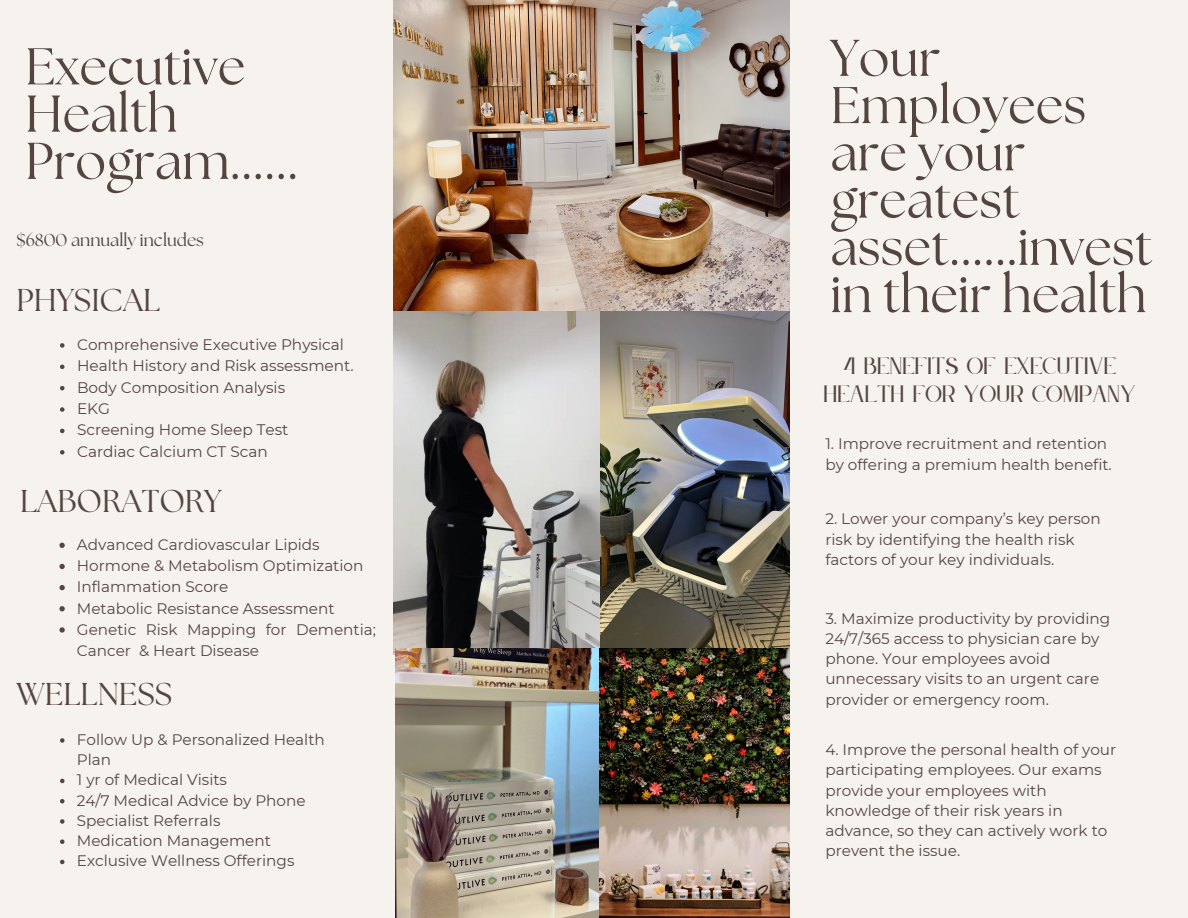
<style>
.page{position:relative;width:1188px;height:918px;background:#f6f3ee}
.page>*{position:absolute;margin:0;border:0;box-sizing:border-box;transform-origin:0 0}
.t1{font:51.6px/47.2px "The Seasons";color:#544541}
.t2{font:51.45px/47.2px "The Seasons";color:#544541}
.t3{font:31.5px "The Seasons";color:#544541}
.t4{font:20.7px/28.2px "Le Jour Serif";color:#544541;text-align:center}
.t5{font:17.25px "The Seasons";color:#544541}
.t6{font:15.3px/20.2px "Montserrat";color:#544541}
</style>
<div class="page">
<img style="left:394px;top:0;width:396px;height:312px">
<img style="left:599px;top:312px;width:191px;height:336px">
<img style="left:394px;top:312px;width:205px;height:343px">
<svg style="left:60px;top:343px;width:5px;height:5px"></svg>
<svg style="left:60px;top:365px;width:5px;height:4px"></svg>
<svg style="left:60px;top:386px;width:5px;height:4px"></svg>
<svg style="left:60px;top:407px;width:5px;height:5px"></svg>
<svg style="left:60px;top:429px;width:5px;height:4px"></svg>
<svg style="left:60px;top:450px;width:5px;height:5px"></svg>
<svg style="left:59px;top:543px;width:6px;height:5px"></svg>
<svg style="left:59px;top:564px;width:6px;height:5px"></svg>
<svg style="left:59px;top:585px;width:6px;height:5px"></svg>
<svg style="left:59px;top:606px;width:6px;height:5px"></svg>
<svg style="left:59px;top:627px;width:6px;height:6px"></svg>
<svg style="left:60px;top:738px;width:5px;height:5px"></svg>
<svg style="left:60px;top:779px;width:5px;height:4px"></svg>
<svg style="left:60px;top:799px;width:5px;height:4px"></svg>
<svg style="left:60px;top:819px;width:5px;height:5px"></svg>
<svg style="left:60px;top:839px;width:5px;height:5px"></svg>
<svg style="left:60px;top:860px;width:5px;height:4px"></svg>
<img style="left:396px;top:648px;width:394px;height:270px">
<h4 class="t1" style="left:25px;top:46px;width:275px">Executive<br>Health<br>Program......</h4>
<h3 class="t5" style="left:16px;top:232px;width:189px">$6800 annually includes</h3>
<p class="t3" style="left:16px;top:285px;width:145px">PHYSICAL</p>
<h2 class="t6" style="left:77px;top:334px;width:268px">Comprehensive Executive Physical</h2>
<p class="t6" style="left:77px;top:356px;width:278px">Health History and Risk assessment.</p>
<p class="t6" style="left:77px;top:377px;width:210px">Body Composition Analysis</p>
<p class="t6" style="left:77px;top:398px;width:34px">EKG</p>
<p class="t6" style="left:77px;top:420px;width:213px">Screening Home Sleep Test</p>
<p class="t6" style="left:77px;top:441px;width:192px">Cardiac Calcium CT Scan</p>
<p class="t3" style="left:20px;top:487px;width:203px">LABORATORY</p>
<h2 class="t6" style="left:77px;top:534px;width:244px">Advanced Cardiovascular Lipids</h2>
<p class="t6" style="left:77px;top:556px;width:288px">Hormone &amp; Metabolism Optimization</p>
<p class="t6" style="left:77px;top:577px;width:153px">Inflammation Score</p>
<p class="t6" style="left:77px;top:598px;width:259px">Metabolic Resistance Assessment</p>
<p class="t6" style="left:77px;top:619px;width:301px;line-height:21.1px">Genetic Risk Mapping for Dementia;<br>Cancer &amp; Heart Disease</p>
<h1 class="t3" style="left:16px;top:680px;width:157px">WELLNESS</h1>
<h2 class="t6" style="left:77px;top:729px;width:249px">Follow Up &amp; Personalized Health<br>Plan</h2>
<p class="t6" style="left:77px;top:770px;width:152px">1 yr of Medical Visits</p>
<p class="t6" style="left:77px;top:790px;width:230px">24/7 Medical Advice by Phone</p>
<p class="t6" style="left:77px;top:810px;width:145px">Specialist Referrals</p>
<p class="t6" style="left:77px;top:831px;width:196px">Medication Management</p>
<p class="t6" style="left:77px;top:851px;width:219px">Exclusive Wellness Offerings</p>
<h1 class="t2" style="left:830px;top:38px;width:323px">Your<br>Employees are your greatest asset......invest in their health</h1>
<p class="t4" style="left:824px;top:353px;width:314px">4 BENEFITS OF EXECUTIVE<br>HEALTH FOR YOUR COMPANY</p>
<p class="t6" style="left:825px;top:434px;width:288px">1. Improve recruitment and retention by offering a premium health benefit.</p>
<p class="t6" style="left:825px;top:509px;width:277px">2. Lower your company’s key person risk by identifying the health risk factors of your key individuals.</p>
<p class="t6" style="left:825px;top:608px;width:286px">3. Maximize productivity by providing 24/7/365 access to physician care by phone. Your employees avoid unnecessary visits to an urgent care provider or emergency room.</p>
<p class="t6" style="left:825px;top:739px;width:292px">4. Improve the personal health of your participating employees. Our exams provide your employees with knowledge of their risk years in advance, so they can actively work to prevent the issue.</p>
</div>
